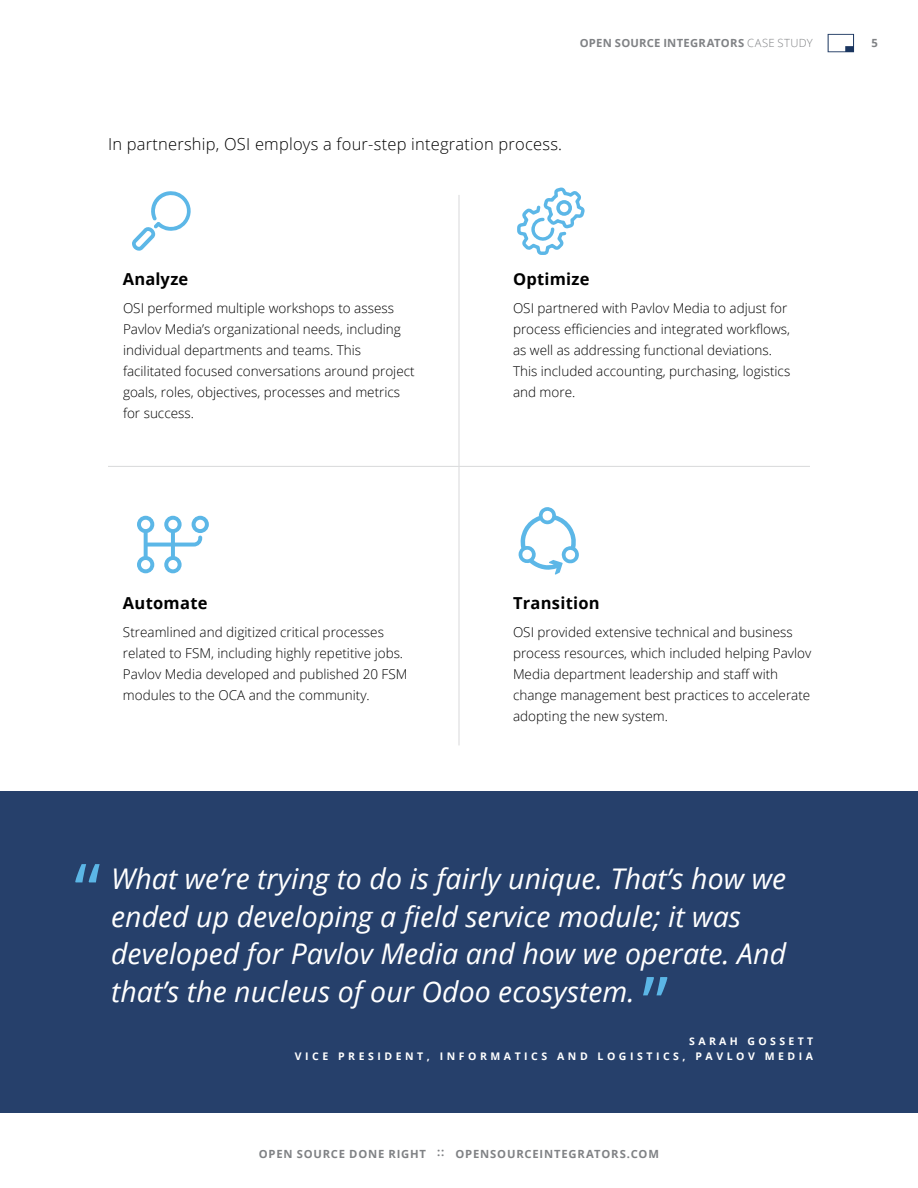
<style>
.page{position:relative;width:918px;height:1188px;background:#fff}
.page>*{position:absolute;margin:0;border:0;box-sizing:border-box;transform-origin:0 0}
.t1{font:italic 28.5px/37.5px "Open Sans";color:#fff}
.t2{font:300 16.5px "Open Sans";letter-spacing:.015em;color:#000}
.t3{font:700 16.5px "Open Sans";letter-spacing:.015em;color:#000}
.t4{font:300 13.5px/21px "Open Sans";color:#000}
.t5{font:700 11.25px "Open Sans";letter-spacing:.07em;color:#808285}
.t6{font:700 11.25px "Open Sans";letter-spacing:.02em;color:#808285}
.t7{font:700 10.5px/15.6px "Open Sans";letter-spacing:.335em;color:#fff;text-align:right}
.s1{font-weight:300}
</style>
<div class="page">
<svg style="left:828px;top:34px;width:26px;height:18px"></svg>
<svg style="left:132px;top:191px;width:59px;height:60px"></svg>
<hr style="left:108px;top:466px;width:702px;height:1px;background:#dcddde">
<hr style="left:458px;top:195px;width:2px;height:550px;background:#dcddde">
<svg style="left:517px;top:187px;width:68px;height:68px"></svg>
<svg style="left:518px;top:507px;width:61px;height:68px"></svg>
<svg style="left:137px;top:516px;width:72px;height:57px"></svg>
<div style="left:0;top:791px;width:918px;height:322px;background:#26406b"></div>
<svg style="left:75px;top:864px;width:25px;height:18px"></svg>
<svg style="left:643px;top:977px;width:24px;height:18px"></svg>
<p class="t6" style="left:580px;top:35px;width:234px">OPEN SOURCE INTEGRATORS <span class="s1">CASE STUDY</span></p>
<p class="t5" style="left:872px;top:35px;width:8px">5</p>
<p class="t2" style="left:108px;top:132px;width:456px">In partnership, OSI employs a four-step integration process.</p>
<p class="t3" style="left:123px;top:268px;width:67px">Analyze</p>
<p class="t4" style="left:123px;top:297px;width:293px">OSI performed multiple workshops to assess Pavlov Media’s organizational needs, including individual departments and teams. This facilitated focused conversations around project goals, roles, objectives, processes and metrics for success.</p>
<p class="t3" style="left:123px;top:592px;width:86px">Automate</p>
<p class="t4" style="left:123px;top:621px;width:286px">Streamlined and digitized critical processes related to FSM, including highly repetitive jobs.<br>Pavlov Media developed and published 20 FSM modules to the OCA and the community.</p>
<p class="t3" style="left:513px;top:268px;width:78px">Optimize</p>
<p class="t4" style="left:513px;top:297px;width:279px">OSI partnered with Pavlov Media to adjust for process efficiencies and integrated workflows, as well as addressing functional deviations.<br>This included accounting, purchasing, logistics and more.</p>
<p class="t3" style="left:513px;top:592px;width:88px">Transition</p>
<p class="t4" style="left:513px;top:621px;width:300px">OSI provided extensive technical and business process resources, which included helping Pavlov Media department leadership and staff with change management best practices to accelerate adopting the new system.</p>
<h1 class="t1" style="left:111px;top:860px;width:677px">What we’re trying to do is fairly unique. That’s how we ended up developing a field service module; it was developed for Pavlov Media and how we operate. And that’s the nucleus of our Odoo ecosystem.</h1>
<p class="t7" style="left:295px;top:1033px;width:520px">SARAH GOSSETT<br>VICE PRESIDENT, INFORMATICS AND LOGISTICS, PAVLOV MEDIA</p>
<p class="t5" style="left:259px;top:1146px;width:402px">OPEN SOURCE DONE RIGHT :: OPENSOURCEINTEGRATORS.COM</p>
</div>
